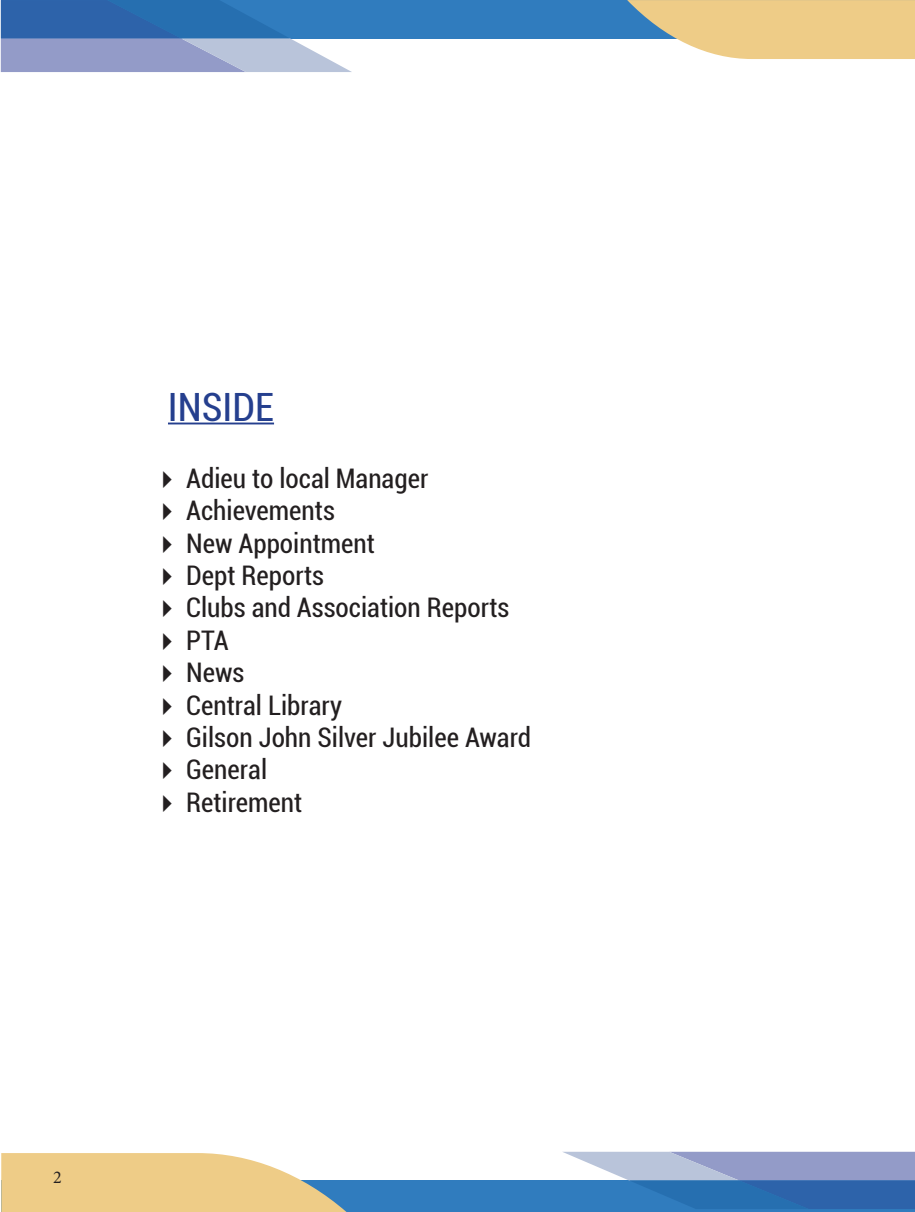
<style>
.page{position:relative;width:915px;height:1212px;background:#fff}
.page>*{position:absolute;margin:0;border:0;box-sizing:border-box;transform-origin:0 0}
.t1{font:condensed 39px "Roboto";color:#253f8e}
.t2{font:condensed 27px "Roboto";color:#231f20}
.t3{font:18px "Minion Pro";color:#231f20}
</style>
<div class="page">
<div style="left:1px;top:1180px;width:913px;height:32px;background:#307cbe"></div>
<svg style="left:563px;top:1152px;width:351px;height:57px"></svg>
<div style="left:1px;top:0;width:913px;height:38px;background:#307cbe"></div>
<svg style="left:1px;top:0;width:351px;height:72px"></svg>
<svg style="left:1px;top:1153px;width:345px;height:59px;background:#e9ce95"></svg>
<svg style="left:627px;top:0;width:287px;height:59px;background:#e5cc94"></svg>
<hr style="left:168px;top:422px;width:106px;height:2px;background:#253f8e">
<h1 class="t1" style="left:168px;top:380px;width:108px">INSIDE</h1>
<p class="t2" style="left:153px;top:459px;width:276px">✔ Adieu to local Manager</p>
<p class="t2" style="left:153px;top:492px;width:183px">✔ Achievements</p>
<p class="t2" style="left:153px;top:524px;width:223px">✔ New Appointment</p>
<p class="t2" style="left:153px;top:557px;width:172px">✔ Dept Reports</p>
<p class="t2" style="left:153px;top:589px;width:357px">✔ Clubs and Association Reports</p>
<p class="t2" style="left:153px;top:621px;width:77px">✔ PTA</p>
<p class="t2" style="left:153px;top:654px;width:93px">✔ News</p>
<p class="t2" style="left:153px;top:686px;width:190px">✔ Central Library</p>
<p class="t2" style="left:153px;top:719px;width:379px">✔ Gilson John Silver Jubilee Award</p>
<p class="t2" style="left:153px;top:751px;width:115px">✔ General</p>
<p class="t2" style="left:153px;top:783px;width:150px">✔ Retirement</p>
<p class="t3" style="left:53px;top:1165px;width:10px">2</p>
</div>
